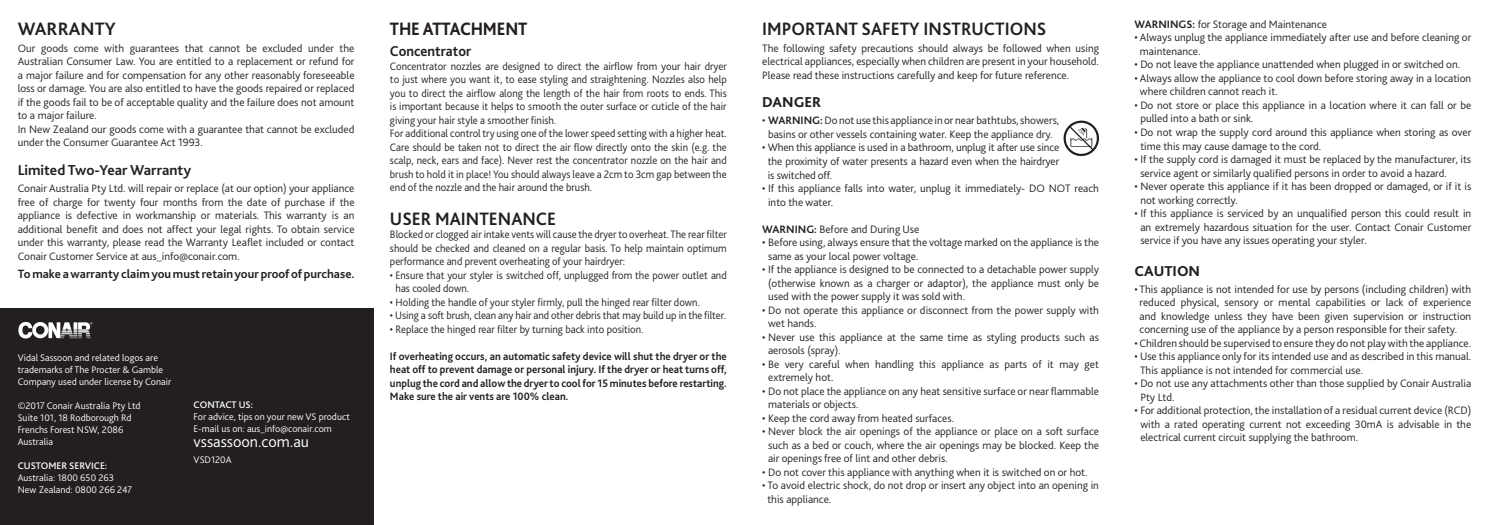
<style>
.page{position:relative;width:1489px;height:525px;background:#fff}
.page>*{position:absolute;margin:0;border:0;box-sizing:border-box;transform-origin:0 0}
.t1{font:700 18.75px "Bliss 2";color:#231f20;scale:.95 1}
.t2{font:800 18.75px "Bliss 2";letter-spacing:-.01em;color:#231f20;scale:.9 1}
.t3{font:700 18.75px "Bliss 2";color:#231f20}
.t4{font:300 16.25px "Bliss 2";color:#fff}
.t5{font:700 15px "Bliss 2";color:#231f20}
.t6{font:800 15px "Bliss 2";color:#231f20}
.t7{font:700 15px "Bliss 2";color:#231f20;scale:.95 1}
.t8{font:700 12.5px "Bliss 2";color:#231f20}
.t9{font:300 11.25px/13.5px "Bliss 2";color:#231f20}
.t10{font:300 11.25px/13.5px "Bliss 2";color:#231f20;scale:.95 1}
.t11{font:700 11.25px/13.5px "Bliss 2";color:#231f20;text-align:justify;scale:.95 1}
.t12{font:300 10px/12px "Bliss 2";color:#fff}
.t13{font:500 10px "Bliss 2";color:#fff}
.s1{font-weight:700}
</style>
<div class="page">
<svg style="left:1063px;top:120px;width:36px;height:36px"></svg>
<div style="left:0;top:308px;width:373px;height:216px;background:#231f20"></div>
<img style="left:18px;top:322px;width:74px;height:17px">
<h1 class="t3" style="left:18px;top:17px;width:99px">WARRANTY</h1>
<p class="t9" style="left:18px;top:41px;width:338px">Our goods come with guarantees that cannot be excluded under the Australian Consumer Law. You are entitled to a replacement or refund for a major failure and for compensation for any other reasonably foreseeable loss or damage. You are also entitled to have the goods repaired or replaced if the goods fail to be of acceptable quality and the failure does not amount to a major failure.<br>In New Zealand our goods come with a guarantee that cannot be excluded under the Consumer Guarantee Act 1993.</p>
<h3 class="t5" style="left:18px;top:160px;width:175px">Limited Two-Year Warranty</h3>
<p class="t9" style="left:18px;top:181px;width:338px;text-align:justify">Conair Australia Pty Ltd. will repair or replace (at our option) your appliance free of charge for twenty four months from the date of purchase if the appliance is defective in workmanship or materials. This warranty is an additional benefit and does not affect your legal rights. To obtain service under this warranty, please read the Warranty Leaflet included or contact Conair Customer Service at aus_info@conair.com.</p>
<p class="t8" style="left:18px;top:266px;width:338px">To make a warranty claim you must retain your proof of purchase.</p>
<p class="t12" style="left:18px;top:351px;width:155px">Vidal Sassoon and related logos are trademarks of The Procter &amp; Gamble<br>Company used under license by Conair</p>
<p class="t12" style="left:18px;top:399px;width:124px">©2017 Conair Australia Pty Ltd<br>Suite 101, 18 Rodborough Rd<br>Frenchs Forest NSW, 2086<br>Australia</p>
<p class="t13" style="left:18px;top:459px;width:91px">CUSTOMER SERVICE:</p>
<p class="t12" style="left:18px;top:471px;width:116px">Australia: 1800 650 263<br>New Zealand: 0800 266 247</p>
<p class="t13" style="left:194px;top:398px;width:61px">CONTACT US:</p>
<p class="t12" style="left:194px;top:410px;width:158px">For advice, tips on your new VS product<br>E-mail us on: aus_info@conair.com</p>
<h2 class="t4" style="left:194px;top:431px;width:117px">vssassoon.com.au</h2>
<p class="t12" style="left:194px;top:452px;width:39px">VSD120A</p>
<h1 class="t2" style="left:390px;top:17px;width:154px">THE ATTACHMENT</h1>
<h3 class="t7" style="left:390px;top:42px;width:87px">Concentrator</h3>
<p class="t10" style="left:390px;top:59px;width:356px">Concentrator nozzles are designed to direct the airflow from your hair dryer to just where you want it, to ease styling and straightening. Nozzles also help you to direct the airflow along the length of the hair from roots to ends. This is important because it helps to smooth the outer surface or cuticle of the hair giving your hair style a smoother finish.<br>For additional control try using one of the lower speed setting with a higher heat.<br>Care should be taken not to direct the air flow directly onto the skin (e.g. the scalp, neck, ears and face). Never rest the concentrator nozzle on the hair and brush to hold it in place! You should always leave a 2cm to 3cm gap between the end of the nozzle and the hair around the brush.</p>
<h1 class="t1" style="left:390px;top:206px;width:176px">USER MAINTENANCE</h1>
<p class="t10" style="left:390px;top:227px;width:356px;text-align:justify">Blocked or clogged air intake vents will cause the dryer to overheat. The rear filter should be checked and cleaned on a regular basis. To help maintain optimum performance and prevent overheating of your hairdryer:</p>
<p class="t10" style="left:395px;top:268px;width:350px;text-indent:-6px">• Ensure that your styler is switched off, unplugged from the power outlet and has cooled down.</p>
<p class="t10" style="left:390px;top:295px;width:328px">• Holding the handle of your styler firmly, pull the hinged rear filter down.</p>
<p class="t10" style="left:390px;top:308px;width:355px">• Using a soft brush, clean any hair and other debris that may build up in the filter.</p>
<p class="t10" style="left:390px;top:322px;width:268px">• Replace the hinged rear filter by turning back into position.</p>
<p class="t11" style="left:390px;top:349px;width:356px">If overheating occurs, an automatic safety device will shut the dryer or the heat off to prevent damage or personal injury. If the dryer or heat turns off, unplug the cord and allow the dryer to cool for 15 minutes before restarting.<br>Make sure the air vents are 100% clean.</p>
<h1 class="t1" style="left:762px;top:17px;width:300px">IMPORTANT SAFETY INSTRUCTIONS</h1>
<p class="t9" style="left:762px;top:41px;width:338px;text-align:justify">The following safety precautions should always be followed when using electrical appliances, especially when children are present in your household.<br>Please read these instructions carefully and keep for future reference.</p>
<h3 class="t6" style="left:762px;top:93px;width:61px">DANGER</h3>
<p class="t9" style="left:762px;top:114px;width:298px;text-align:center">• <span class="s1">WARNING:</span> Do not use this appliance in or near bathtubs, showers, basins or other vessels containing water. Keep the appliance dry.</p>
<p class="t9" style="left:767px;top:141px;width:293px;text-align:justify;text-indent:-5px">• When this appliance is used in a bathroom, unplug it after use since the proximity of water presents a hazard even when the hairdryer is switched off.</p>
<p class="t9" style="left:768px;top:181px;width:332px;text-indent:-6px">• If this appliance falls into water, unplug it immediately- DO NOT reach into the water.</p>
<p class="t9" style="left:762px;top:222px;width:159px"><span class="s1">WARNING:</span> Before and During Use</p>
<p class="t9" style="left:768px;top:235px;width:332px;text-indent:-6px">• Before using, always ensure that the voltage marked on the appliance is the same as your local power voltage.</p>
<p class="t9" style="left:768px;top:262px;width:332px;text-align:justify;text-indent:-6px">• If the appliance is designed to be connected to a detachable power supply (otherwise known as a charger or adaptor), the appliance must only be used with the power supply it was sold with.</p>
<p class="t9" style="left:768px;top:303px;width:332px;text-indent:-6px">• Do not operate this appliance or disconnect from the power supply with wet hands.</p>
<p class="t9" style="left:768px;top:330px;width:332px;text-indent:-6px">• Never use this appliance at the same time as styling products such as aerosols (spray).</p>
<p class="t9" style="left:768px;top:357px;width:332px;text-indent:-6px">• Be very careful when handling this appliance as parts of it may get extremely hot.</p>
<p class="t9" style="left:768px;top:384px;width:332px;text-indent:-6px">• Do not place the appliance on any heat sensitive surface or near flammable materials or objects.</p>
<p class="t9" style="left:762px;top:411px;width:193px">• Keep the cord away from heated surfaces.</p>
<p class="t9" style="left:768px;top:424px;width:332px;text-align:justify;text-indent:-6px">• Never block the air openings of the appliance or place on a soft surface such as a bed or couch, where the air openings may be blocked. Keep the air openings free of lint and other debris.</p>
<p class="t9" style="left:762px;top:465px;width:327px">• Do not cover this appliance with anything when it is switched on or hot.</p>
<p class="t9" style="left:767px;top:478px;width:333px;text-indent:-5px">• To avoid electric shock, do not drop or insert any object into an opening in this appliance.</p>
<p class="t9" style="left:1134px;top:17px;width:194px"><span class="s1">WARNINGS:</span> for Storage and Maintenance</p>
<p class="t9" style="left:1139px;top:31px;width:333px;text-indent:-5px">• Always unplug the appliance immediately after use and before cleaning or maintenance.</p>
<p class="t9" style="left:1134px;top:58px;width:327px">• Do not leave the appliance unattended when plugged in or switched on.</p>
<p class="t9" style="left:1139px;top:71px;width:333px;text-indent:-5px">• Always allow the appliance to cool down before storing away in a location where children cannot reach it.</p>
<p class="t9" style="left:1140px;top:98px;width:332px;text-indent:-6px">• Do not store or place this appliance in a location where it can fall or be pulled into a bath or sink.</p>
<p class="t9" style="left:1140px;top:125px;width:332px;text-indent:-6px">• Do not wrap the supply cord around this appliance when storing as over time this may cause damage to the cord.</p>
<p class="t9" style="left:1140px;top:152px;width:332px;text-indent:-6px">• If the supply cord is damaged it must be replaced by the manufacturer, its service agent or similarly qualified persons in order to avoid a hazard.</p>
<p class="t9" style="left:1140px;top:179px;width:332px;text-indent:-6px">• Never operate this appliance if it has been dropped or damaged, or if it is not working correctly.</p>
<p class="t9" style="left:1140px;top:206px;width:332px;text-align:justify;text-indent:-6px">• If this appliance is serviced by an unqualified person this could result in an extremely hazardous situation for the user. Contact Conair Customer service if you have any issues operating your styler.</p>
<h3 class="t6" style="left:1134px;top:261px;width:67px">CAUTION</h3>
<p class="t9" style="left:1139px;top:282px;width:333px;text-align:justify;text-indent:-5px">• This appliance is not intended for use by persons (including children) with reduced physical, sensory or mental capabilities or lack of experience and knowledge unless they have been given supervision or instruction concerning use of the appliance by a person responsible for their safety.</p>
<p class="t9" style="left:1134px;top:336px;width:338px">• Children should be supervised to ensure they do not play with the appliance.</p>
<p class="t9" style="left:1139px;top:349px;width:333px;text-indent:-6px">• Use this appliance only for its intended use and as described in this manual.<br>This appliance is not intended for commercial use.</p>
<p class="t9" style="left:1140px;top:376px;width:332px;text-indent:-6px">• Do not use any attachments other than those supplied by Conair Australia<br>Pty Ltd.</p>
<p class="t9" style="left:1140px;top:403px;width:332px;text-align:justify;text-indent:-6px">• For additional protection, the installation of a residual current device (RCD) with a rated operating current not exceeding 30mA is advisable in the electrical current circuit supplying the bathroom.</p>
</div>
